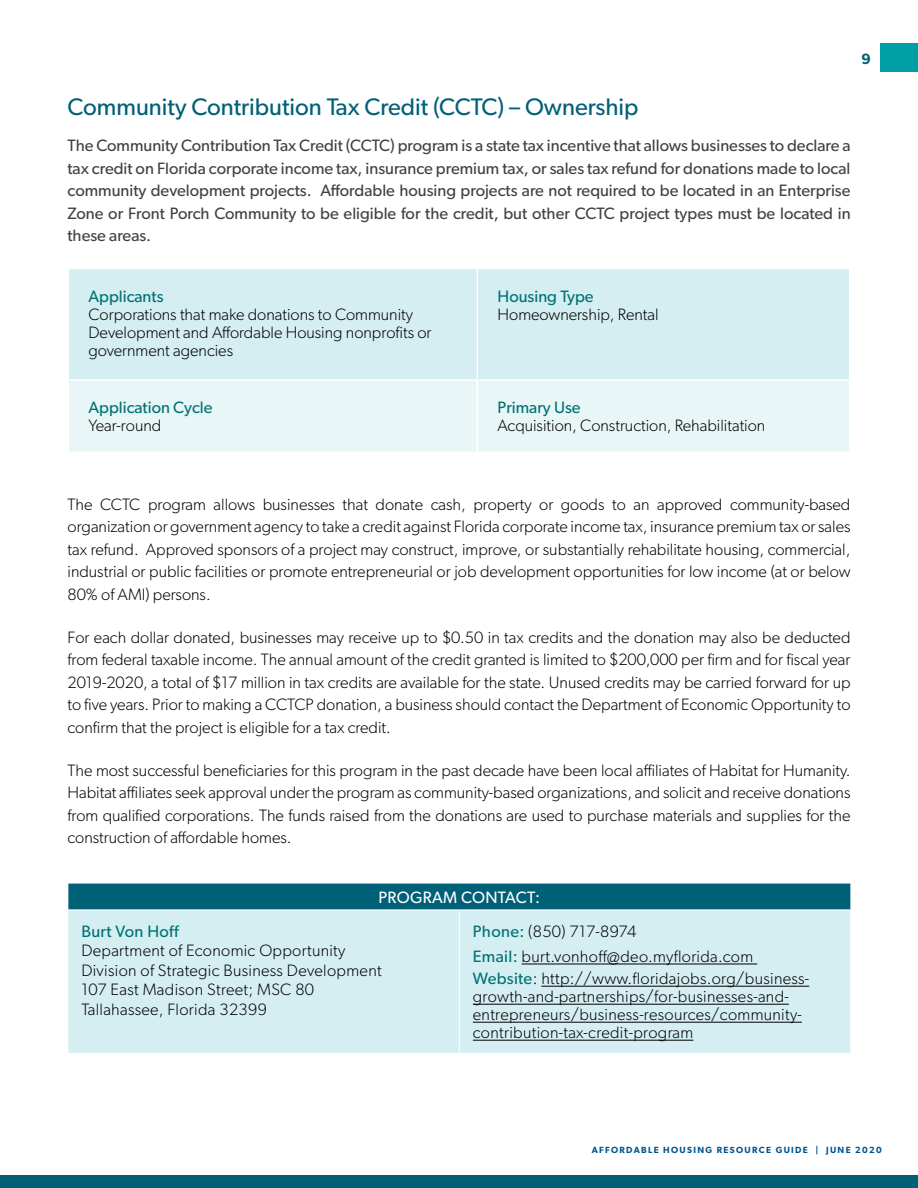
<style>
.page{position:relative;width:918px;height:1188px;background:#fff}
.page>*{position:absolute;margin:0;border:0;box-sizing:border-box;transform-origin:0 0}
.t1{font:24px "Gibson";color:#006077}
.t2{font:300 16.5px/22.5px "Gibson";color:#000}
.t3{font:16.5px/22.5px "Gibson";color:#414042;text-align:justify}
.t4{font:300 16.5px/19.5px "Gibson";letter-spacing:.02em;color:#000}
.t5{font:16.5px "Gibson";color:#007173}
.t6{font:16.5px "Gibson";letter-spacing:.02em;color:#fff}
.t7{font:16.5px "Gibson";letter-spacing:.02em;color:#007173}
.t8{font:600 15px "Gibson";color:#006077}
.t9{font:600 9px "Gibson";letter-spacing:.15em;color:#00538b}
.s1{font-weight:400;color:#007173}
</style>
<div class="page">
<div style="left:880px;top:44px;width:38px;height:28px;background:#009ea5"></div>
<div style="left:0;top:1175px;width:918px;height:13px;background:#006077"></div>
<div style="left:69px;top:269px;width:780px;height:110px;background:#d5eef2"></div>
<div style="left:69px;top:381px;width:780px;height:70px;background:#e9f6f7"></div>
<hr style="left:477px;top:269px;width:1px;height:110px;background:#fff">
<hr style="left:477px;top:381px;width:1px;height:70px;background:#fff">
<div style="left:68px;top:883px;width:783px;height:27px;background:#006077"></div>
<div style="left:69px;top:911px;width:781px;height:142px;background:#d5eef2"></div>
<hr style="left:68px;top:883px;width:391px;height:1px;background:#fff">
<svg style="left:68px;top:883px;width:1px;height:27px"></svg>
<hr style="left:459px;top:883px;width:392px;height:1px;background:#fff">
<svg style="left:850px;top:883px;width:1px;height:27px"></svg>
<hr style="left:459px;top:910px;width:1px;height:143px;background:#fff">
<hr style="left:522px;top:964px;width:235px;height:1px;background:#000">
<hr style="left:541px;top:986px;width:268px;height:1px;background:#000">
<hr style="left:473px;top:1004px;width:316px;height:1px;background:#000">
<hr style="left:473px;top:1022px;width:329px;height:1px;background:#000">
<hr style="left:473px;top:1040px;width:220px;height:1px;background:#000">
<p class="t8" style="left:862px;top:50px;width:11px">9</p>
<h1 class="t1" style="left:68px;top:93px;width:573px">Community Contribution Tax Credit (CCTC) – Ownership</h1>
<p class="t3" style="left:68px;top:134px;width:785px">The Community Contribution Tax Credit (CCTC) program is a state tax incentive that allows businesses to declare a tax credit on Florida corporate income tax, insurance premium tax, or sales tax refund for donations made to local community development projects. Affordable housing projects are not required to be located in an Enterprise Zone or Front Porch Community to be eligible for the credit, but other CCTC project types must be located in these areas.</p>
<p class="t5" style="left:88px;top:286px;width:77px">Applicants</p>
<p class="t2" style="left:88px;top:305px;width:345px;line-height:18px">Corporations that make donations to Community<br>Development and Affordable Housing nonprofits or government agencies</p>
<p class="t5" style="left:88px;top:398px;width:125px">Application Cycle</p>
<p class="t2" style="left:88px;top:414px;width:74px">Year-round</p>
<p class="t5" style="left:498px;top:286px;width:98px">Housing Type</p>
<p class="t2" style="left:498px;top:303px;width:163px">Homeownership, Rental</p>
<p class="t5" style="left:498px;top:398px;width:85px">Primary Use</p>
<p class="t2" style="left:498px;top:414px;width:269px">Acquisition, Construction, Rehabilitation</p>
<p class="t2" style="left:68px;top:493px;width:785px;text-align:justify">The CCTC program allows businesses that donate cash, property or goods to an approved community-based organization or government agency to take a credit against Florida corporate income tax, insurance premium tax or sales tax refund. Approved sponsors of a project may construct, improve, or substantially rehabilitate housing, commercial, industrial or public facilities or promote entrepreneurial or job development opportunities for low income (at or below 80% of AMI) persons.</p>
<p class="t2" style="left:68px;top:626px;width:785px;text-align:justify">For each dollar donated, businesses may receive up to $0. 50 in tax credits and the donation may also be deducted from federal taxable income. The annual amount of the credit granted is limited to $200,000 per firm and for fiscal year 2019-2020, a total of $17 million in tax credits are available for the state. Unused credits may be carried forward for up to five years. Prior to making a CCTCP donation, a business should contact the Department of Economic Opportunity to confirm that the project is eligible for a tax credit.</p>
<p class="t2" style="left:68px;top:758px;width:785px">The most successful beneficiaries for this program in the past decade have been local affiliates of Habitat for Humanity.<br>Habitat affiliates seek approval under the program as community-based organizations, and solicit and receive donations from qualified corporations. The funds raised from the donations are used to purchase materials and supplies for the construction of affordable homes.</p>
<p class="t6" style="left:379px;top:887px;width:163px">PROGRAM CONTACT:</p>
<p class="t7" style="left:81px;top:921px;width:99px">Burt Von Hoff</p>
<p class="t4" style="left:81px;top:940px;width:302px">Department of Economic Opportunity Division of Strategic Business Development 107 East Madison Street; MSC 80<br>Tallahassee, Florida 32399</p>
<p class="t4" style="left:473px;top:918px;width:282px;line-height:25.2px"><span class="s1">Phone:</span> (850) 717-8974<br><span class="s1">Email:</span> burt.vonhoff@deo. myflorida.com</p>
<p class="t4" style="left:473px;top:969px;width:338px;line-height:18px"><span class="s1">Website</span>: http://www.floridajobs. org/business&shy;growth-and-partnerships/for-businesses-and&shy;entrepreneurs/business-resources/community&shy;contribution-tax-credit-program</p>
<p class="t9" style="left:592px;top:1144px;width:292px">AFFORDABLE HOUSING RESOURCE GUIDE | JUNE 2020</p>
</div>
